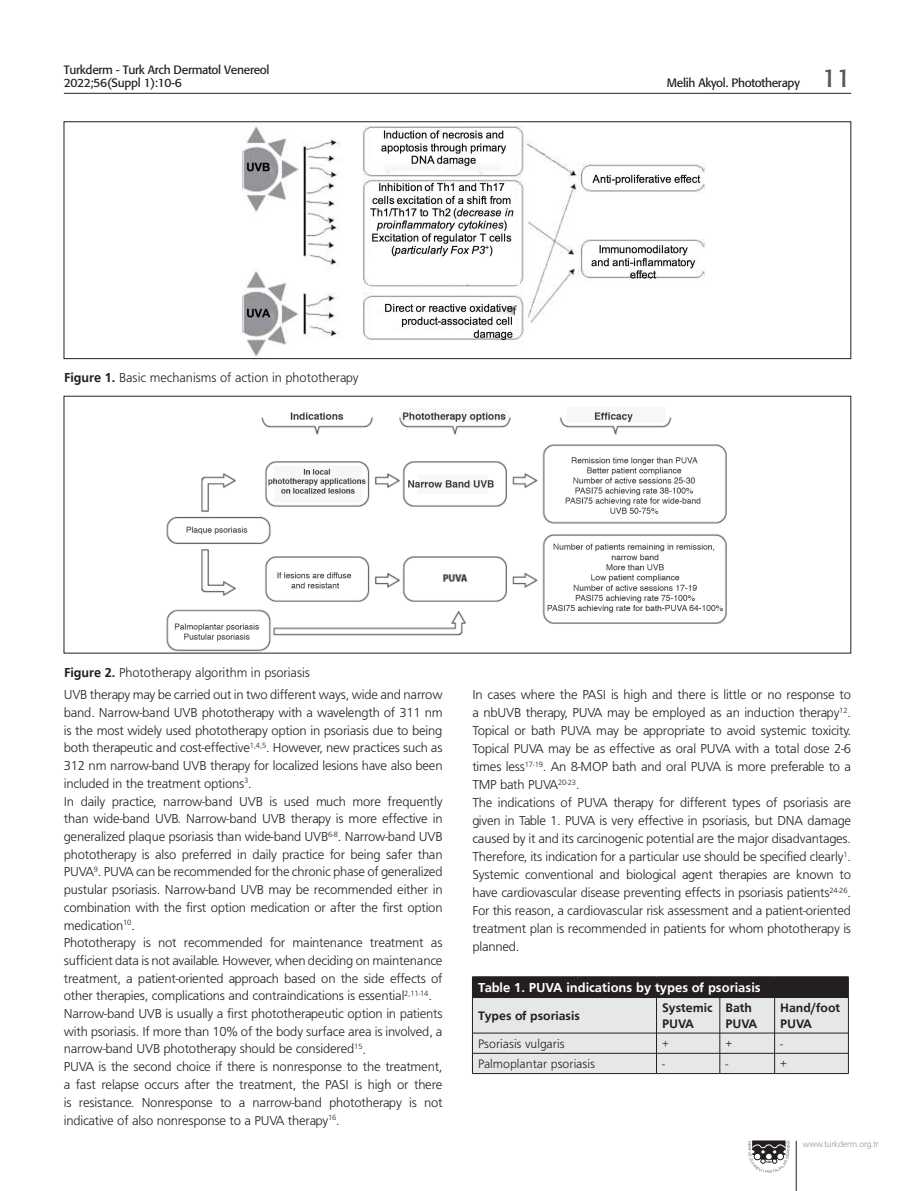
<style>
.page{position:relative;width:915px;height:1191px;background:#fff}
.page>*{position:absolute;margin:0;border:0;box-sizing:border-box;transform-origin:0 0}
.t1{font:25.5px "Formata Tr";color:#57585a}
.t2{font:13.5px/17.7px "Frugal Normal Tr";letter-spacing:-.015em;color:#231f20}
.t3{font:13.5px "Frugal Bold Tr";color:#fff}
.t4{font:12.75px/15.3px "Frugal Bold Tr";color:#231f20}
.t5{font:12.75px "Frugal Normal Tr";color:#231f20}
.t6{font:12px/12.8px "Formata Tr";letter-spacing:-.025em;color:#231f20}
.t7{font:9px "Frugal Normal Tr";letter-spacing:-.01em;color:#939598}
.s1{font-family:"Frugal Bold Tr"}
</style>
<div class="page">
<hr style="left:795px;top:1140px;width:1px;height:51px;background:#231f20">
<hr style="left:64px;top:93px;width:786px;height:1px;background:#231f20">
<svg style="left:748px;top:1140px;width:41px;height:32px"></svg>
<hr style="left:472px;top:1073px;width:184px;height:1px;background:#231f20">
<hr style="left:656px;top:1073px;width:63px;height:1px;background:#231f20">
<hr style="left:719px;top:1073px;width:55px;height:1px;background:#231f20">
<svg style="left:472px;top:976px;width:376px;height:97px;background:#b7b7b9"></svg>
<hr style="left:774px;top:1073px;width:74px;height:1px;background:#231f20">
<hr style="left:472px;top:997px;width:184px;height:1px;background:#231f20">
<hr style="left:472px;top:997px;width:1px;height:36px;background:#231f20">
<hr style="left:472px;top:1032px;width:184px;height:1px;background:#231f20">
<hr style="left:656px;top:997px;width:63px;height:1px;background:#231f20">
<hr style="left:656px;top:997px;width:1px;height:36px;background:#231f20">
<hr style="left:656px;top:1032px;width:63px;height:1px;background:#231f20">
<hr style="left:719px;top:997px;width:55px;height:1px;background:#231f20">
<hr style="left:719px;top:997px;width:1px;height:36px;background:#231f20">
<hr style="left:719px;top:1032px;width:55px;height:1px;background:#231f20">
<hr style="left:774px;top:997px;width:74px;height:1px;background:#231f20">
<hr style="left:774px;top:997px;width:1px;height:36px;background:#231f20">
<hr style="left:847px;top:997px;width:1px;height:36px;background:#231f20">
<hr style="left:774px;top:1032px;width:74px;height:1px;background:#231f20">
<img style="left:242px;top:125px;width:463px;height:231px">
<div style="left:64px;top:122px;width:786px;height:237px;border:1px solid #231f20"></div>
<img style="left:166px;top:412px;width:561px;height:239px">
<p class="t6" style="left:64px;top:63px;width:207px">Turkderm - Turk Arch Dermatol Venereol<br>2022;56(Suppl 1):10-6</p>
<p class="t2" style="left:64px;top:368px;width:296px"><span class="s1">Figure 1.</span> Basic mechanisms of action in phototherapy</p>
<p class="t2" style="left:64px;top:663px;width:247px"><span class="s1">Figure 2.</span> Phototherapy algorithm in psoriasis</p>
<p class="t6" style="left:666px;top:76px;width:134px">Melih Akyol. Phototherapy</p>
<h1 class="t1" style="left:821px;top:62px;width:31px">11</h1>
<p class="t2" style="left:64px;top:686px;width:380px">UVB therapy may be carried out in two different ways, wide and narrow band. Narrow-band UVB phototherapy with a wavelength of 311 nm is the most widely used phototherapy option in psoriasis due to being both therapeutic and cost-effective<sup>1,4,5</sup>. However, new practices such as 312 nm narrow-band UVB therapy for localized lesions have also been included in the treatment options<sup>3</sup>.<br>In daily practice, narrow-band UVB is used much more frequently than wide-band UVB. Narrow-band UVB therapy is more effective in generalized plaque psoriasis than wide-band UVB<sup>6-8</sup>. Narrow-band UVB phototherapy is also preferred in daily practice for being safer than PUVA<sup>9</sup>. PUVA can be recommended for the chronic phase of generalized pustular psoriasis. Narrow-band UVB may be recommended either in combination with the first option medication or after the first option medication<sup>10</sup>.<br>Phototherapy is not recommended for maintenance treatment as sufficient data is not available. However, when deciding on maintenance treatment, a patient-oriented approach based on the side effects of other therapies, complications and contraindications is essential<sup>2,11-14</sup>.<br>Narrow-band UVB is usually a first phototherapeutic option in patients with psoriasis. If more than 10% of the body surface area is involved, a narrow-band UVB phototherapy should be considered<sup>15</sup>.<br>PUVA is the second choice if there is nonresponse to the treatment, a fast relapse occurs after the treatment, the PASI is high or there is resistance. Nonresponse to a narrow-band phototherapy is not indicative of also nonresponse to a PUVA therapy<sup>16</sup>.</p>
<p class="t2" style="left:472px;top:686px;width:380px">In cases where the PASI is high and there is little or no response to a nbUVB therapy, PUVA may be employed as an induction therapy<sup>12</sup>.<br>Topical or bath PUVA may be appropriate to avoid systemic toxicity.<br>Topical PUVA may be as effective as oral PUVA with a total dose 2-6 times less<sup>17-19</sup>. An 8-MOP bath and oral PUVA is more preferable to a TMP bath PUVA<sup>20-23</sup>.<br>The indications of PUVA therapy for different types of psoriasis are given in Table 1. PUVA is very effective in psoriasis, but DNA damage caused by it and its carcinogenic potential are the major disadvantages.<br>Therefore, its indication for a particular use should be specified clearly<sup>1</sup>.<br>Systemic conventional and biological agent therapies are known to have cardiovascular disease preventing effects in psoriasis patients<sup>24-26</sup>.<br>For this reason, a cardiovascular risk assessment and a patient-oriented treatment plan is recommended in patients for whom phototherapy is planned.</p>
<p class="t3" style="left:478px;top:979px;width:284px">Table 1. PUVA indications by types of psoriasis</p>
<p class="t4" style="left:478px;top:1007px;width:103px">Types of psoriasis</p>
<p class="t4" style="left:661px;top:1000px;width:52px">Systemic<br>PUVA</p>
<p class="t4" style="left:725px;top:1000px;width:33px">Bath<br>PUVA</p>
<p class="t4" style="left:779px;top:1000px;width:62px">Hand/foot<br>PUVA</p>
<p class="t5" style="left:478px;top:1036px;width:88px">Psoriasis vulgaris</p>
<p class="t5" style="left:661px;top:1036px;width:8px">+</p>
<p class="t5" style="left:725px;top:1036px;width:8px">+</p>
<p class="t5" style="left:779px;top:1036px;width:4px">-</p>
<p class="t5" style="left:478px;top:1056px;width:118px">Palmoplantar psoriasis</p>
<p class="t5" style="left:661px;top:1056px;width:4px">-</p>
<p class="t5" style="left:725px;top:1056px;width:4px">-</p>
<p class="t5" style="left:779px;top:1056px;width:8px">+</p>
<p class="t7" style="left:802px;top:1139px;width:77px">www.turkderm.org.tr</p>
</div>
